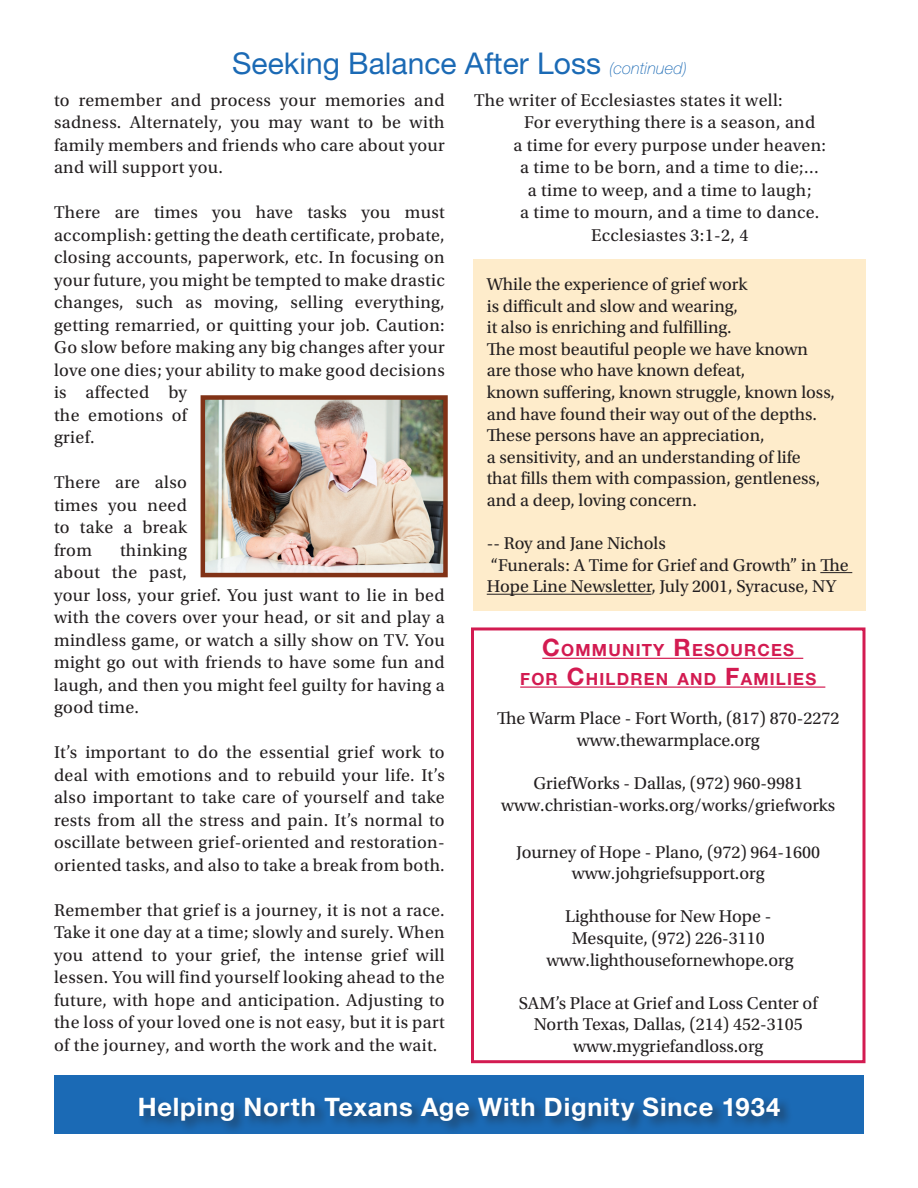
<style>
.page{position:relative;width:918px;height:1188px;background:#fff}
.page>*{position:absolute;margin:0;border:0;box-sizing:border-box;transform-origin:0 0}
.t1{font:30px "Helvetica Neue LT Std";color:#1b6ab5}
.t2{font:700 25.5px "Helvetica Neue LT Std";letter-spacing:.03em;color:#fff}
.t3{font:18px/22.5px "Utopia Std";letter-spacing:.015em;color:#231f20;text-align:center}
.t4{font:700 16.8px/28.8px "Helvetica Neue LT Std";letter-spacing:.07em;color:#d31b51;text-align:center}
.s1{font-weight:100;font-style:italic;font-size:16.5px}
.s2{font-size:24px}
</style>
<div class="page">
<div style="left:473px;top:259px;width:393px;height:352px;background:#feeccb"></div>
<hr style="left:820px;top:572px;width:32px;height:1px;background:#231f20">
<hr style="left:487px;top:594px;width:164px;height:1px;background:#231f20">
<div style="left:54px;top:1076px;width:810px;height:58px;background:#1b6ab5"></div>
<hr style="left:542px;top:658px;width:261px;height:1px;background:#d31b51">
<hr style="left:520px;top:687px;width:305px;height:1px;background:#d31b51">
<div style="left:471px;top:627px;width:395px;height:436px;border:3px solid #d31b51"></div>
<div style="left:138px;top:1095px;width:656px;height:40px;background:#231f20;opacity:.5"></div>
<img style="left:206px;top:400px;width:237px;height:172px">
<div style="left:201px;top:395px;width:247px;height:182px;border:4px solid #813216"></div>
<h1 class="t1" style="left:232px;top:45px;width:456px">Seeking Balance After Loss <span class="s1">(continued)</span></h1>
<p class="t3" style="left:54px;top:89px;width:392px;text-align:justify">to remember and process your memories and sadness. Alternately, you may want to be with family members and friends who care about your and will support you.</p>
<p class="t3" style="left:54px;top:202px;width:392px;text-align:left">There are times you have tasks you must accomplish: getting the death certificate, probate, closing accounts, paperwork, etc. In focusing on your future, you might be tempted to make drastic changes, such as moving, selling everything, getting remarried, or quitting your job. Caution:<br>Go slow before making any big changes after your love one dies; your ability to make good decisions is affected by<br>the emotions of<br>grief.</p>
<p class="t3" style="left:54px;top:472px;width:135px;text-align:justify">There are also times you need to take a break from</p>
<p class="t3" style="left:54px;top:539px;width:392px;text-align:left;text-indent:66px">thinking<br>about the past,<br>your loss, your grief. You just want to lie in bed with the covers over your head, or sit and play a mindless game, or watch a silly show on TV. You might go out with friends to have some fun and laugh, and then you might feel guilty for having a good time.</p>
<p class="t3" style="left:54px;top:742px;width:392px;text-align:justify">It’s important to do the essential grief work to deal with emotions and to rebuild your life. It’s also important to take care of yourself and take rests from all the stress and pain. It’s normal to oscillate between grief-oriented and restoration&shy;oriented tasks, and also to take a break from both.</p>
<p class="t3" style="left:54px;top:899px;width:392px;text-align:justify">Remember that grief is a journey, it is not a race.<br>Take it one day at a time; slowly and surely. When you attend to your grief, the intense grief will lessen. You will find yourself looking ahead to the future, with hope and anticipation. Adjusting to the loss of your loved one is not easy, but it is part of the journey, and worth the work and the wait.</p>
<p class="t3" style="left:474px;top:89px;width:310px">The writer of Ecclesiastes states it well:</p>
<p class="t3" style="left:524px;top:112px;width:293px">For everything there is a season, and</p>
<p class="t3" style="left:513px;top:134px;width:314px">a time for every purpose under heaven:</p>
<p class="t3" style="left:520px;top:157px;width:301px">a time to be born, and a time to die;…</p>
<p class="t3" style="left:528px;top:179px;width:285px">a time to weep, and a time to laugh;</p>
<p class="t3" style="left:520px;top:202px;width:301px">a time to mourn, and a time to dance.</p>
<p class="t3" style="left:591px;top:224px;width:159px">Ecclesiastes 3:1-2, 4</p>
<p class="t3" style="left:487px;top:274px;width:350px;line-height:21.6px;text-align:left">While the experience of grief work<br>is difficult and slow and wearing,<br>it also is enriching and fulfilling.<br>The most beautiful people we have known are those who have known defeat,<br>known suffering, known struggle, known loss, and have found their way out of the depths.<br>These persons have an appreciation,<br>a sensitivity, and an understanding of life that fills them with compassion, gentleness, and a deep, loving concern.</p>
<p class="t3" style="left:487px;top:533px;width:363px;line-height:21.6px;text-align:left">-- Roy and Jane Nichols<br>“Funerals: A Time for Grief and Growth” in The<br>Hope Line Newsletter, July 2001, Syracuse, NY</p>
<p class="t4" style="left:520px;top:635px;width:298px"><span class="s2">C</span>OMMUNITY <span class="s2">R</span>ESOURCES<br>FOR <span class="s2">C</span>HILDREN AND <span class="s2">F</span>AMILIES</p>
<p class="t3" style="left:497px;top:708px;width:344px;line-height:21.6px">The Warm Place - Fort Worth, (817) 870-2272 www.thewarmplace.org</p>
<p class="t3" style="left:501px;top:773px;width:336px;line-height:21.6px">GriefWorks - Dallas, (972) 960-9981 www.christian-works.org/works/griefworks</p>
<p class="t3" style="left:516px;top:841px;width:305px;line-height:21.6px">Journey of Hope - Plano, (972) 964-1600 www.johgriefsupport.org</p>
<p class="t3" style="left:547px;top:906px;width:249px;line-height:21.6px">Lighthouse for New Hope -<br>Mesquite, (972) 226-3110 www.lighthousefornewhope.org</p>
<p class="t3" style="left:519px;top:992px;width:300px;line-height:21.6px">SAM’s Place at Grief and Loss Center of<br>North Texas, Dallas, (214) 452-3105 www.mygriefandloss.org</p>
<h2 class="t2" style="left:138px;top:1091px;width:644px">Helping North Texans Age With Dignity Since 1934</h2>
</div>
